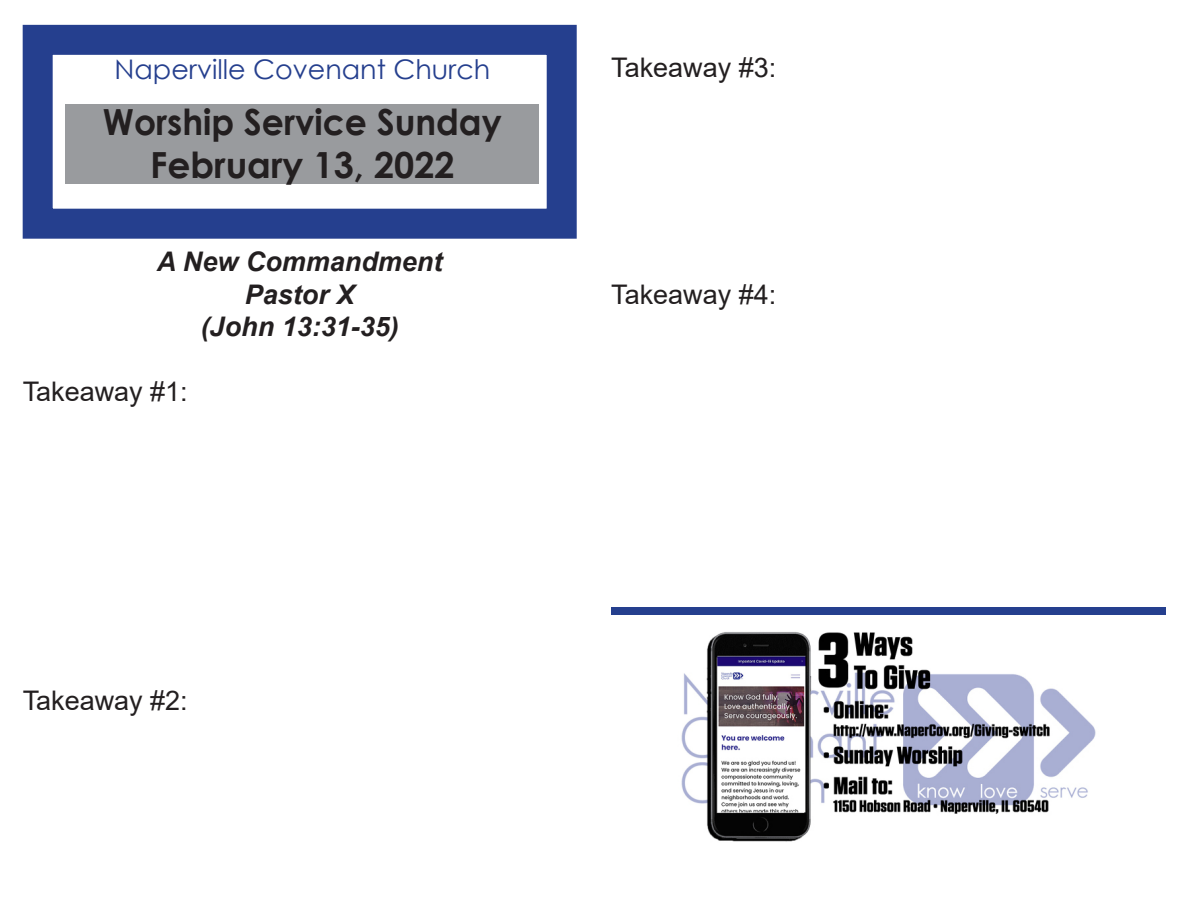
<style>
.page{position:relative;width:1188px;height:918px;background:#fff}
.page>*{position:absolute;margin:0;border:0;box-sizing:border-box;transform-origin:0 0}
.t1{font:700 36px "Century Gothic";color:#231f20;scale:.96 1}
.t2{font:700 36px "Century Gothic";color:#231f20}
.t3{font:27px "Arial";color:#231f20}
.t4{font:italic 700 27px "Arial";color:#231f20}
.t5{font:27px "Century Gothic";color:#253f8e}
</style>
<div class="page">
<div style="left:23px;top:25px;width:554px;height:214px;border:30px solid #253f8e"></div>
<div style="left:66px;top:104px;width:473px;height:80px;background:#999b9e"></div>
<div style="left:611px;top:608px;width:554px;height:7px;background:#253f8e"></div>
<img style="left:681px;top:632px;width:415px;height:210px">
<p class="t5" style="left:115px;top:50px;width:377px">Naperville Covenant Church</p>
<p class="t1" style="left:103px;top:95px;width:417px">Worship Service Sunday</p>
<p class="t2" style="left:150px;top:138px;width:306px">February 13, 2022</p>
<p class="t4" style="left:157px;top:244px;width:287px">A New Commandment</p>
<p class="t4" style="left:245px;top:276px;width:111px">Pastor X</p>
<p class="t4" style="left:201px;top:309px;width:200px">(John 13:31-35)</p>
<p class="t3" style="left:23px;top:373px;width:167px">Takeaway #1:</p>
<p class="t3" style="left:611px;top:49px;width:167px">Takeaway #3:</p>
<p class="t3" style="left:611px;top:276px;width:167px">Takeaway #4:</p>
<p class="t3" style="left:23px;top:682px;width:167px">Takeaway #2:</p>
</div>
